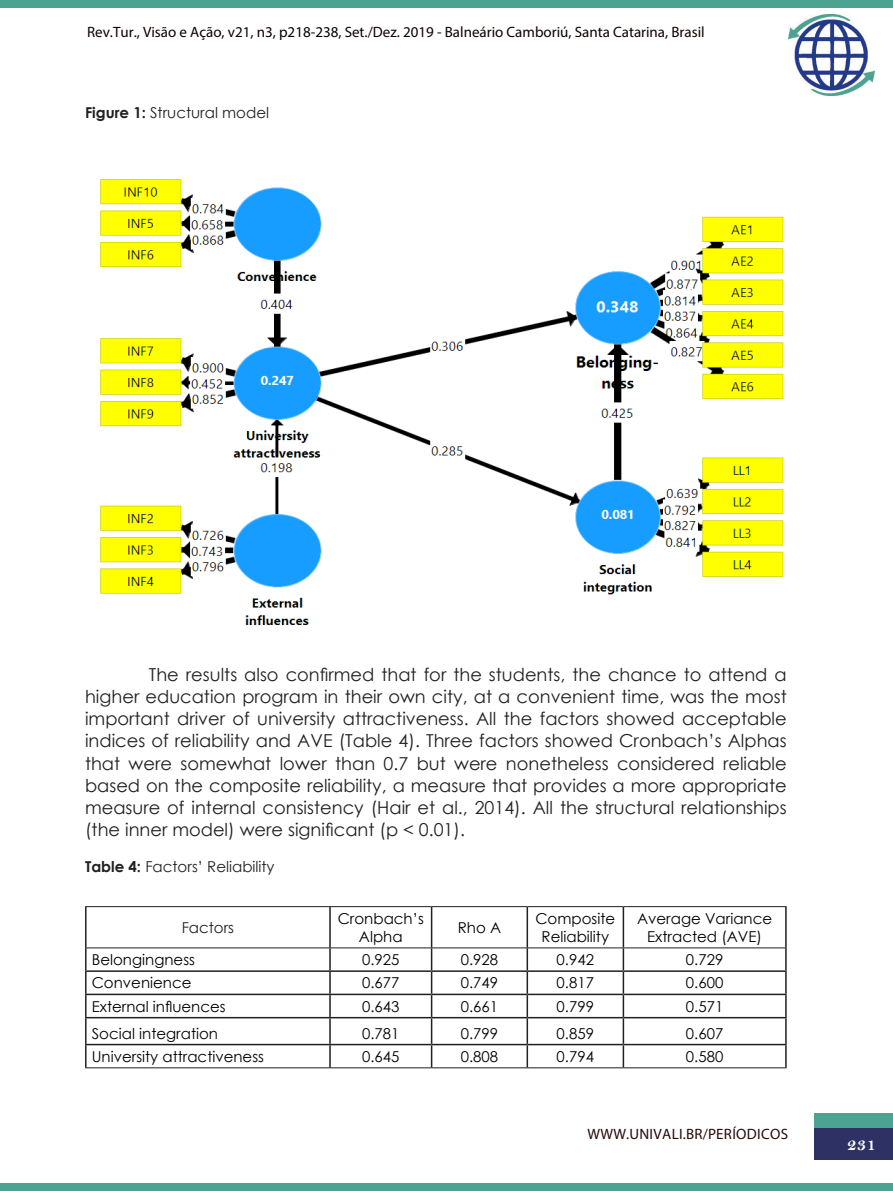
<style>
.page{position:relative;width:893px;height:1191px;background:#fff}
.page>*{position:absolute;margin:0;border:0;box-sizing:border-box;transform-origin:0 0}
.t1{font:18px "Bell MT Bold";color:#fff}
.TEXTO{font:17.85px/22.2px "Century Gothic";color:#231f20;text-align:justify}
.t2{font:15px/18px "Century Gothic";color:#000;text-align:center}
.t3{font:15px "Myriad Pro";color:#100}
.Chamada_Tabela{font:15px "Century Gothic";color:#231f20}
.RESUMO{font:15px "Myriad Pro";letter-spacing:.02em;color:#240a0b}
.s1{color:#000}
.s2{font-weight:700}
</style>
<div class="page">
<div style="left:814px;top:1128px;width:79px;height:31px;background:#2d3163"></div>
<img style="left:788px;top:14px;width:86px;height:82px">
<div style="left:814px;top:1113px;width:79px;height:15px;background:#4da392"></div>
<div style="left:0;top:1183px;width:893px;height:8px;background:#4da392"></div>
<div style="left:0;top:0;width:893px;height:7px;background:#4da392"></div>
<img style="left:100px;top:179px;width:684px;height:446px">
<hr style="left:85px;top:907px;width:2px;height:41px;background:#231f20">
<hr style="left:329px;top:907px;width:2px;height:40px;background:#231f20">
<hr style="left:431px;top:907px;width:1px;height:40px;background:#231f20">
<hr style="left:527px;top:907px;width:1px;height:40px;background:#231f20">
<hr style="left:623px;top:907px;width:1px;height:40px;background:#231f20">
<hr style="left:785px;top:907px;width:2px;height:41px;background:#231f20">
<hr style="left:85px;top:948px;width:2px;height:22px;background:#231f20">
<hr style="left:329px;top:948px;width:2px;height:22px;background:#231f20">
<hr style="left:785px;top:948px;width:2px;height:22px;background:#231f20">
<hr style="left:85px;top:970px;width:245px;height:2px;background:#231f20">
<hr style="left:85px;top:972px;width:2px;height:21px;background:#231f20">
<hr style="left:330px;top:970px;width:102px;height:2px;background:#231f20">
<hr style="left:329px;top:972px;width:2px;height:21px;background:#231f20">
<hr style="left:432px;top:970px;width:95px;height:2px;background:#231f20">
<hr style="left:527px;top:970px;width:96px;height:2px;background:#231f20">
<hr style="left:623px;top:970px;width:164px;height:2px;background:#231f20">
<hr style="left:785px;top:972px;width:2px;height:21px;background:#231f20">
<hr style="left:85px;top:993px;width:245px;height:2px;background:#231f20">
<hr style="left:85px;top:995px;width:2px;height:22px;background:#231f20">
<hr style="left:330px;top:993px;width:102px;height:2px;background:#231f20">
<hr style="left:329px;top:995px;width:2px;height:22px;background:#231f20">
<hr style="left:432px;top:993px;width:95px;height:2px;background:#231f20">
<hr style="left:527px;top:993px;width:96px;height:2px;background:#231f20">
<hr style="left:623px;top:993px;width:164px;height:2px;background:#231f20">
<hr style="left:785px;top:995px;width:2px;height:22px;background:#231f20">
<hr style="left:85px;top:1017px;width:245px;height:1px;background:#231f20">
<hr style="left:85px;top:1018px;width:2px;height:25px;background:#231f20">
<hr style="left:330px;top:1017px;width:102px;height:1px;background:#231f20">
<hr style="left:329px;top:1018px;width:2px;height:25px;background:#231f20">
<hr style="left:432px;top:1017px;width:95px;height:1px;background:#231f20">
<hr style="left:527px;top:1017px;width:96px;height:1px;background:#231f20">
<hr style="left:623px;top:1017px;width:164px;height:1px;background:#231f20">
<hr style="left:785px;top:1018px;width:2px;height:25px;background:#231f20">
<hr style="left:85px;top:1043px;width:245px;height:2px;background:#231f20">
<hr style="left:85px;top:1045px;width:2px;height:22px;background:#231f20">
<hr style="left:330px;top:1043px;width:102px;height:2px;background:#231f20">
<hr style="left:329px;top:1045px;width:2px;height:22px;background:#231f20">
<hr style="left:432px;top:1043px;width:95px;height:2px;background:#231f20">
<svg style="left:431px;top:948px;width:1px;height:119px"></svg>
<hr style="left:527px;top:1043px;width:96px;height:2px;background:#231f20">
<svg style="left:527px;top:948px;width:1px;height:119px"></svg>
<hr style="left:623px;top:1043px;width:164px;height:2px;background:#231f20">
<svg style="left:623px;top:948px;width:1px;height:119px"></svg>
<hr style="left:785px;top:1045px;width:2px;height:22px;background:#231f20">
<hr style="left:85px;top:1067px;width:245px;height:1px;background:#231f20">
<hr style="left:330px;top:1067px;width:102px;height:1px;background:#231f20">
<hr style="left:432px;top:1067px;width:95px;height:1px;background:#231f20">
<hr style="left:527px;top:1067px;width:96px;height:1px;background:#231f20">
<hr style="left:623px;top:1067px;width:164px;height:1px;background:#231f20">
<hr style="left:85px;top:906px;width:245px;height:1px;background:#231f20">
<hr style="left:330px;top:906px;width:102px;height:1px;background:#231f20">
<hr style="left:432px;top:906px;width:95px;height:1px;background:#231f20">
<hr style="left:527px;top:906px;width:96px;height:1px;background:#231f20">
<hr style="left:623px;top:906px;width:164px;height:1px;background:#231f20">
<hr style="left:87px;top:947px;width:243px;height:1px;background:#231f20">
<hr style="left:330px;top:947px;width:102px;height:1px;background:#231f20">
<hr style="left:432px;top:947px;width:95px;height:1px;background:#231f20">
<hr style="left:527px;top:947px;width:96px;height:1px;background:#231f20">
<hr style="left:623px;top:947px;width:162px;height:1px;background:#231f20">
<p class="t3" style="left:87px;top:22px;width:619px">Rev.Tur., Visão e Ação, v21, n3, <span class="s1">p218-238,</span> Set./Dez. 2019 - Balneário Camboriú, Santa Catarina, Brasil</p>
<p class="Chamada_Tabela" style="left:85px;top:102px;width:186px"><span class="s2">Figure 1:</span> Structural model</p>
<p class="TEXTO" style="left:85px;top:663px;width:703px;text-indent:64px">The results also confirmed that for the students, the chance to attend a higher education program in their own city, at a convenient time, was the most important driver of university attractiveness. All the factors showed acceptable indices of reliability and AVE (Table 4). Three factors showed Cronbach’s Alphas that were somewhat lower than 0.7 but were nonetheless considered reliable based on the composite reliability, a measure that provides a more appropriate measure of internal consistency (Hair et al., 2014). All the structural relationships (the inner model) were significant (p &lt; 0.01).</p>
<p class="Chamada_Tabela" style="left:85px;top:856px;width:191px"><span class="s2">Table 4:</span> Factors’ Reliability</p>
<p class="Chamada_Tabela" style="left:182px;top:917px;width:54px">Factors</p>
<p class="t2" style="left:338px;top:909px;width:88px">Cronbach’s<br>Alpha</p>
<p class="t2" style="left:458px;top:918px;width:45px">Rho A</p>
<p class="t2" style="left:535px;top:909px;width:81px">Composite<br>Reliability</p>
<p class="t2" style="left:637px;top:909px;width:137px">Average Variance</p>
<p class="t2" style="left:647px;top:927px;width:116px">Extracted (AVE)</p>
<p class="t2" style="left:92px;top:950px;width:105px">Belongingness</p>
<p class="t2" style="left:362px;top:950px;width:39px">0.925</p>
<p class="t2" style="left:461px;top:950px;width:39px">0.928</p>
<p class="t2" style="left:557px;top:950px;width:39px">0.942</p>
<p class="t2" style="left:686px;top:950px;width:39px">0.729</p>
<p class="t2" style="left:92px;top:973px;width:101px">Convenience</p>
<p class="t2" style="left:362px;top:973px;width:39px">0.677</p>
<p class="t2" style="left:461px;top:973px;width:39px">0.749</p>
<p class="t2" style="left:557px;top:973px;width:39px">0.817</p>
<p class="t2" style="left:686px;top:973px;width:39px">0.600</p>
<p class="t2" style="left:92px;top:997px;width:135px">External influences</p>
<p class="t2" style="left:362px;top:997px;width:39px">0.643</p>
<p class="t2" style="left:461px;top:997px;width:39px">0.661</p>
<p class="t2" style="left:557px;top:997px;width:39px">0.799</p>
<p class="t2" style="left:686px;top:997px;width:39px">0.571</p>
<p class="t2" style="left:92px;top:1024px;width:128px">Social integration</p>
<p class="t2" style="left:362px;top:1024px;width:39px">0.781</p>
<p class="t2" style="left:461px;top:1024px;width:39px">0.799</p>
<p class="t2" style="left:557px;top:1024px;width:39px">0.859</p>
<p class="t2" style="left:686px;top:1024px;width:39px">0.607</p>
<p class="t2" style="left:92px;top:1047px;width:174px">University attractiveness</p>
<p class="t2" style="left:362px;top:1047px;width:39px">0.645</p>
<p class="t2" style="left:461px;top:1047px;width:39px">0.808</p>
<p class="t2" style="left:557px;top:1047px;width:39px">0.794</p>
<p class="t2" style="left:686px;top:1047px;width:39px">0.580</p>
<p class="RESUMO" style="left:587px;top:1124px;width:202px">WWW.UNIVALI.BR/PERÍODICOS</p>
<p class="t1" style="left:847px;top:1133px;width:30px">231</p>
</div>
